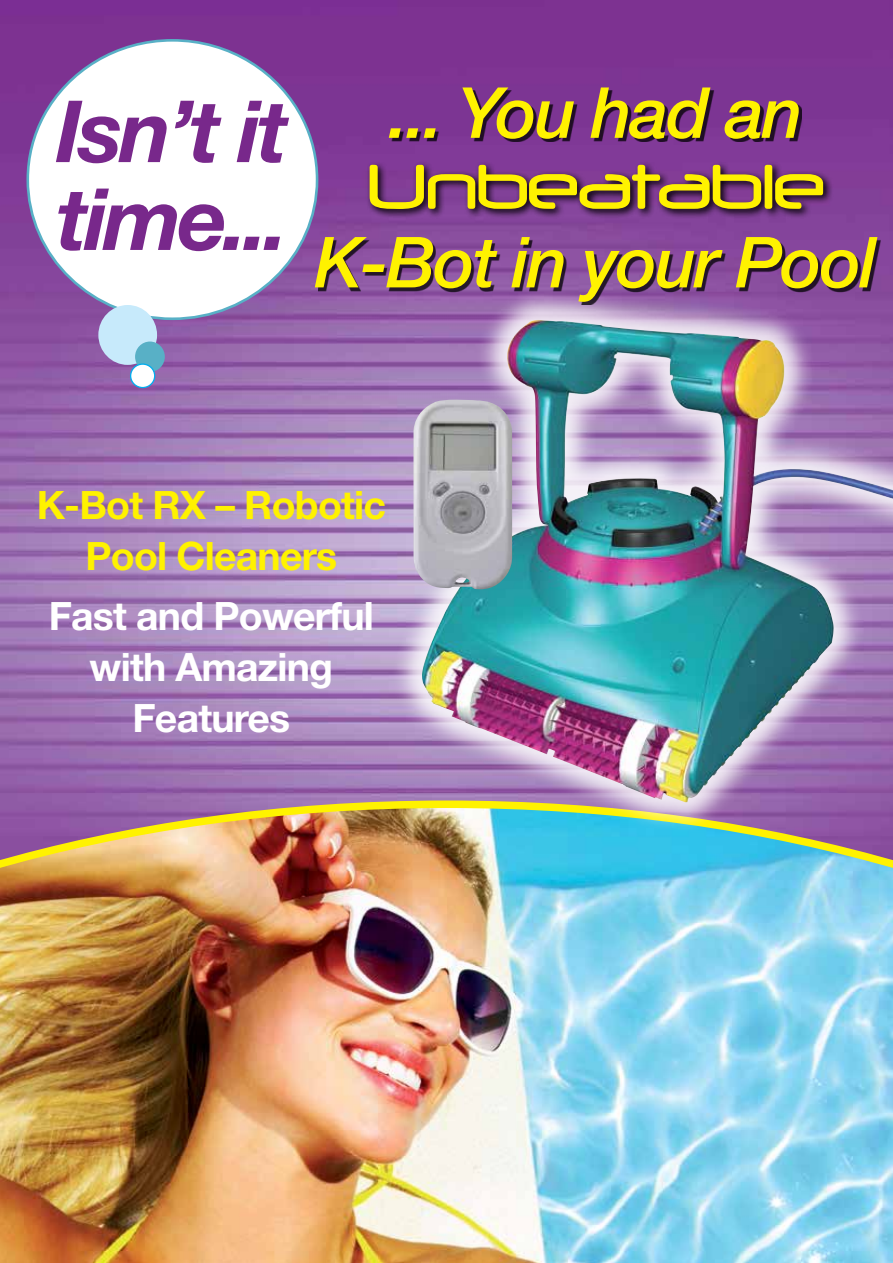
<style>
.page{position:relative;width:893px;height:1263px;background:#fff}
.page>*{position:absolute;margin:0;border:0;box-sizing:border-box;transform-origin:0 0}
.t1{font:italic 700 85.95px/87.9px "Helvetica Neue";letter-spacing:-.04em;color:#78288b}
.t2{font:74.1px "Neuropol";letter-spacing:-.02em;color:#fff200}
.t3{font:italic 500 70.5px "Helvetica Neue";letter-spacing:-.03em;color:#fff200}
.t4{font:700 39.15px/51.2px "Helvetica Neue";letter-spacing:-.02em;color:#fff;text-align:center}
.t5{font:700 39.15px/51.2px "Helvetica Neue";letter-spacing:-.02em;color:#fff200;text-align:center}
</style>
<div class="page">
<img style="left:0;top:0;width:893px;height:797px">
<img style="left:0;top:877px;width:893px;height:386px">
<img style="left:0;top:797px;width:893px;height:80px">
<div style="left:390px;top:288px;width:503px;height:546px;background:#fff;opacity:.85"></div>
<img style="left:421px;top:327px;width:472px;height:475px">
<img style="left:413px;top:400px;width:99px;height:191px">
<div style="left:392px;top:90px;width:410px;height:52px;background:#000;opacity:.75"></div>
<svg style="left:25px;top:38px;width:295px;height:283px"></svg>
<div style="left:98px;top:305px;width:59px;height:60px;background:#c7eafb;border-radius:50%"></div>
<div style="left:135px;top:341px;width:30px;height:31px;background:#58b0c6;border-radius:50%"></div>
<div style="left:131px;top:364px;width:24px;height:24px;background:#fff;border-radius:50%"></div>
<div style="left:130px;top:363px;width:25px;height:25px;border:1px solid #00aeef;border-radius:50%"></div>
<div style="left:366px;top:161px;width:468px;height:58px;background:#000;opacity:.95"></div>
<div style="left:318px;top:240px;width:562px;height:65px;background:#000;opacity:.75"></div>
<h1 class="t1" style="left:56px;top:86px;width:234px">Isn’t it time...</h1>
<h3 class="t3" style="left:389px;top:71px;width:415px">... You had an</h3>
<h2 class="t2" style="left:367px;top:147px;width:459px">Unbeatable</h2>
<h3 class="t3" style="left:315px;top:221px;width:564px">K-Bot in your Pool</h3>
<p class="t5" style="left:37px;top:479px;width:351px">K-Bot RX – Robotic<br>Pool Cleaners</p>
<p class="t4" style="left:49px;top:589px;width:327px">Fast and Powerful with Amazing<br>Features</p>
</div>
